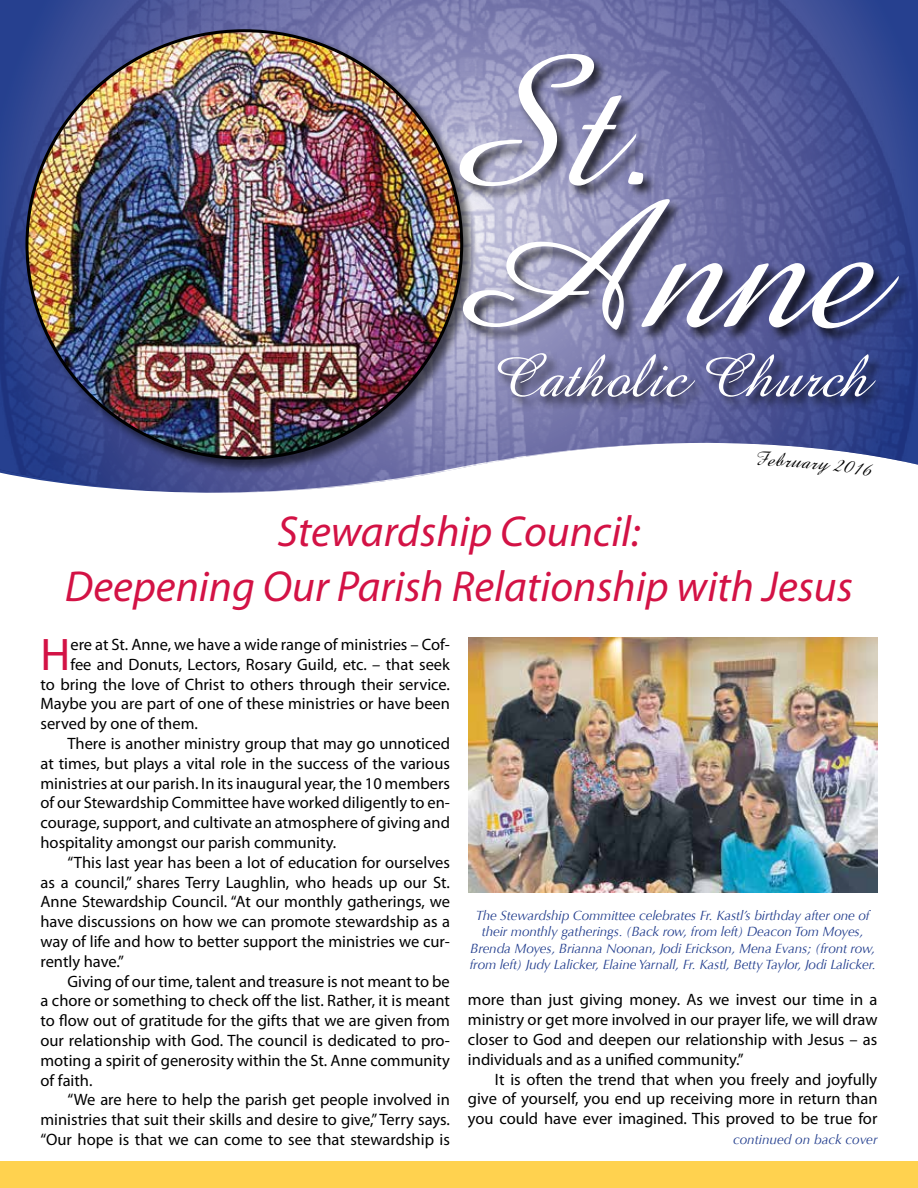
<style>
.page{position:relative;width:918px;height:1188px;background:#fff}
.page>*{position:absolute;margin:0;border:0;box-sizing:border-box;transform-origin:0 0}
.t1{font:italic 187.5px/142.4px "Amaze";color:#fff}
.t2{font:italic 61.5px "Amaze";color:#fff}
.t3{font:45.9px "Myriad Pro";color:#d31245}
.t4{font:italic 43.5px/55.5px "Myriad Pro";color:#d31245;text-align:center}
.t5{font:16.5px/19.8px "Myriad Pro";color:#000;text-align:justify}
.t6{font:italic 13.5px/16.2px "Optima";letter-spacing:-.01em;color:#25408f;text-align:center}
</style>
<div class="page">
<img style="left:0;top:0;width:918px;height:493px">
<div style="left:25px;top:27px;width:454px;height:447px;background:#000;opacity:.6"></div>
<img style="left:27px;top:31px;width:435px;height:427px">
<div style="left:458px;top:53px;width:455px;height:292px;background:#000;opacity:.75"></div>
<div style="left:496px;top:352px;width:393px;height:60px;background:#000;opacity:.75"></div>
<div style="left:0;top:1161px;width:918px;height:27px;background:#ffd24f"></div>
<img style="left:468px;top:638px;width:410px;height:255px">
<svg style="left:757px;top:451px;width:116px;height:26px"></svg>
<h1 class="t1" style="left:451px;top:48px;width:429px">St.<br>Anne</h1>
<h2 class="t2" style="left:494px;top:336px;width:380px">Catholic Church</h2>
<h3 class="t4" style="left:65px;top:503px;width:790px">Stewardship Council:<br>Deepening Our Parish Relationship with Jesus</h3>
<h3 class="t3" style="left:40px;top:626px;width:31px">H</h3>
<p class="t5" style="left:70px;top:634px;width:381px">ere at St. Anne, we have a wide range of ministries – Cof-</p>
<p class="t5" style="left:70px;top:654px;width:381px">fee and Donuts, Lectors, Rosary Guild, etc. – that seek</p>
<p class="t5" style="left:40px;top:674px;width:411px">to bring the love of Christ to others through their service.</p>
<p class="t5" style="left:40px;top:694px;width:411px">Maybe you are part of one of these ministries or have been</p>
<p class="t5" style="left:40px;top:713px;width:159px">served by one of them.</p>
<p class="t5" style="left:67px;top:733px;width:384px">There is another ministry group that may go unnoticed</p>
<p class="t5" style="left:40px;top:753px;width:411px">at times, but plays a vital role in the success of the various</p>
<p class="t5" style="left:40px;top:773px;width:411px">ministries at our parish. In its inaugural year, the 10 members</p>
<p class="t5" style="left:40px;top:793px;width:411px">of our Stewardship Committee have worked diligently to en-</p>
<p class="t5" style="left:40px;top:812px;width:411px">courage, support, and cultivate an atmosphere of giving and</p>
<p class="t5" style="left:40px;top:832px;width:297px">hospitality amongst our parish community.</p>
<p class="t5" style="left:67px;top:852px;width:384px">“This last year has been a lot of education for ourselves</p>
<p class="t5" style="left:40px;top:872px;width:411px">as a council,” shares Terry Laughlin, who heads up our St.</p>
<p class="t5" style="left:40px;top:892px;width:411px">Anne Stewardship Council. “At our monthly gatherings, we</p>
<p class="t5" style="left:40px;top:911px;width:411px">have discussions on how we can promote stewardship as a</p>
<p class="t5" style="left:40px;top:931px;width:411px">way of life and how to better support the ministries we cur-</p>
<p class="t5" style="left:40px;top:951px;width:85px">rently have.”</p>
<p class="t5" style="left:67px;top:971px;width:384px">Giving of our time, talent and treasure is not meant to be</p>
<p class="t5" style="left:40px;top:991px;width:411px">a chore or something to check off the list. Rather, it is meant</p>
<p class="t5" style="left:40px;top:1010px;width:411px">to flow out of gratitude for the gifts that we are given from</p>
<p class="t5" style="left:40px;top:1030px;width:411px">our relationship with God. The council is dedicated to pro-</p>
<p class="t5" style="left:40px;top:1050px;width:411px">moting a spirit of generosity within the St. Anne community</p>
<p class="t5" style="left:40px;top:1070px;width:54px">of faith.</p>
<p class="t5" style="left:67px;top:1090px;width:384px">“We are here to help the parish get people involved in</p>
<p class="t5" style="left:40px;top:1109px;width:411px">ministries that suit their skills and desire to give,” Terry says.</p>
<p class="t5" style="left:40px;top:1129px;width:411px">“Our hope is that we can come to see that stewardship is</p>
<p class="t6" style="left:470px;top:908px;width:408px">The Stewardship Committee celebrates Fr. Kastl’s birthday after one of their monthly gatherings. (Back row, from left) Deacon Tom Moyes, Brenda Moyes, Brianna Noonan, Jodi Erickson, Mena Evans; (front row, from left) Judy Lalicker, Elaine Yarnall, Fr. Kastl, Betty Taylor, Jodi Lalicker.</p>
<p class="t5" style="left:468px;top:990px;width:411px">more than just giving money. As we invest our time in a ministry or get more involved in our prayer life, we will draw closer to God and deepen our relationship with Jesus – as individuals and as a unified community.”</p>
<p class="t5" style="left:468px;top:1069px;width:411px;text-indent:27px">It is often the trend that when you freely and joyfully give of yourself, you end up receiving more in return than you could have ever imagined. This proved to be true for</p>
<p class="t6" style="left:733px;top:1132px;width:146px">continued on back cover</p>
</div>
